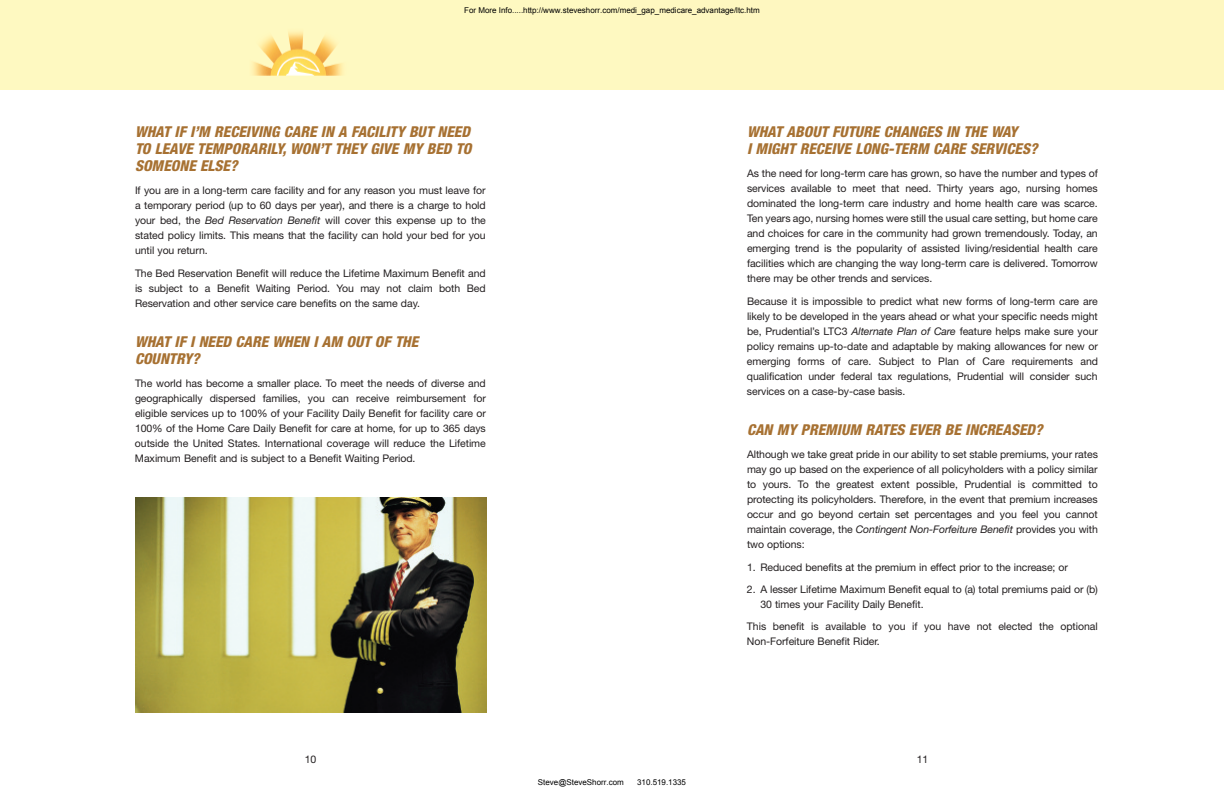
<style>
.page{position:relative;width:1224px;height:792px;background:#fff}
.page>*{position:absolute;margin:0;border:0;box-sizing:border-box;transform-origin:0 0}
.t1{font:italic 800 condensed 15px/17px "Helvetica Neue";color:#a77132}
.t2{font:10.5px/15px "Helvetica Neue";letter-spacing:-.005em;color:#231f20;text-align:justify}
.t3{font:8px "Arial";color:#000}
.s1{font-style:italic}
</style>
<div class="page">
<img style="left:135px;top:498px;width:351px;height:214px">
<div style="left:0;top:0;width:1224px;height:90px;background:#fef7c0"></div>
<img style="left:252px;top:31px;width:91px;height:45px">
<p class="t3" style="left:464px;top:5px;width:297px">For More Info.....http://www.steveshorr.com/medi_gap_medicare_advantage/ltc.htm</p>
<h1 class="t1" style="left:135px;top:124px;width:338px;text-align:justify">WHAT IF I’M RECEIVING CARE IN A FACILITY BUT NEED TO LEAVE TEMPORARILY, WON’T THEY GIVE MY BED TO SOMEONE ELSE?</h1>
<p class="t2" style="left:135px;top:184px;width:352px">If you are in a long-term care facility and for any reason you must leave for a temporary period (up to 60 days per year), and there is a charge to hold your bed, the <span class="s1">Bed Reservation Benefit</span> will cover this expense up to the stated policy limits. This means that the facility can hold your bed for you until you return.</p>
<p class="t2" style="left:135px;top:266px;width:352px">The Bed Reservation Benefit will reduce the Lifetime Maximum Benefit and is subject to a Benefit Waiting Period. You may not claim both Bed Reservation and other service care benefits on the same day.</p>
<h1 class="t1" style="left:135px;top:334px;width:285px">WHAT IF I NEED CARE WHEN I AM OUT OF THE<br>COUNTRY?</h1>
<p class="t2" style="left:135px;top:377px;width:352px">The world has become a smaller place. To meet the needs of diverse and geographically dispersed families, you can receive reimbursement for eligible services up to 100% of your Facility Daily Benefit for facility care or 100% of the Home Care Daily Benefit for care at home, for up to 365 days outside the United States. International coverage will reduce the Lifetime Maximum Benefit and is subject to a Benefit Waiting Period.</p>
<h1 class="t1" style="left:747px;top:124px;width:292px">WHAT ABOUT FUTURE CHANGES IN THE WAY<br>I MIGHT RECEIVE LONG-TERM CARE SERVICES?</h1>
<p class="t2" style="left:747px;top:167px;width:352px">As the need for long-term care has grown, so have the number and types of services available to meet that need. Thirty years ago, nursing homes dominated the long-term care industry and home health care was scarce.<br>Ten years ago, nursing homes were still the usual care setting, but home care and choices for care in the community had grown tremendously. Today, an emerging trend is the popularity of assisted living/residential health care facilities which are changing the way long-term care is delivered. Tomorrow there may be other trends and services.</p>
<p class="t2" style="left:747px;top:294px;width:353px">Because it is impossible to predict what new forms of long-term care are likely to be developed in the years ahead or what your specific needs might be, Prudential’s LTC3 <span class="s1">Alternate Plan of Care</span> feature helps make sure your policy remains up-to-date and adaptable by making allowances for new or emerging forms of care. Subject to Plan of Care requirements and qualification under federal tax regulations, Prudential will consider such services on a case-by-case basis.</p>
<h1 class="t1" style="left:747px;top:422px;width:297px">CAN MY PREMIUM RATES EVER BE INCREASED?</h1>
<p class="t2" style="left:747px;top:448px;width:352px">Although we take great pride in our ability to set stable premiums, your rates may go up based on the experience of all policyholders with a policy similar to yours. To the greatest extent possible, Prudential is committed to protecting its policyholders. Therefore, in the event that premium increases occur and go beyond certain set percentages and you feel you cannot maintain coverage, the <span class="s1">Contingent Non-Forfeiture Benefit</span> provides you with two options:</p>
<p class="t2" style="left:747px;top:560px;width:323px">1. Reduced benefits at the premium in effect prior to the increase; or</p>
<p class="t2" style="left:760px;top:583px;width:339px;text-indent:-13px">2. A lesser Lifetime Maximum Benefit equal to (a) total premiums paid or (b)<br>30 times your Facility Daily Benefit.</p>
<p class="t2" style="left:747px;top:620px;width:352px">This benefit is available to you if you have not elected the optional<br>Non-Forfeiture Benefit Rider.</p>
<p class="t2" style="left:305px;top:753px;width:13px">10</p>
<p class="t2" style="left:917px;top:753px;width:13px">11</p>
<p class="t3" style="left:538px;top:777px;width:87px">Steve@SteveShorr.com</p>
<p class="t3" style="left:637px;top:777px;width:50px">310.519.1335</p>
</div>
